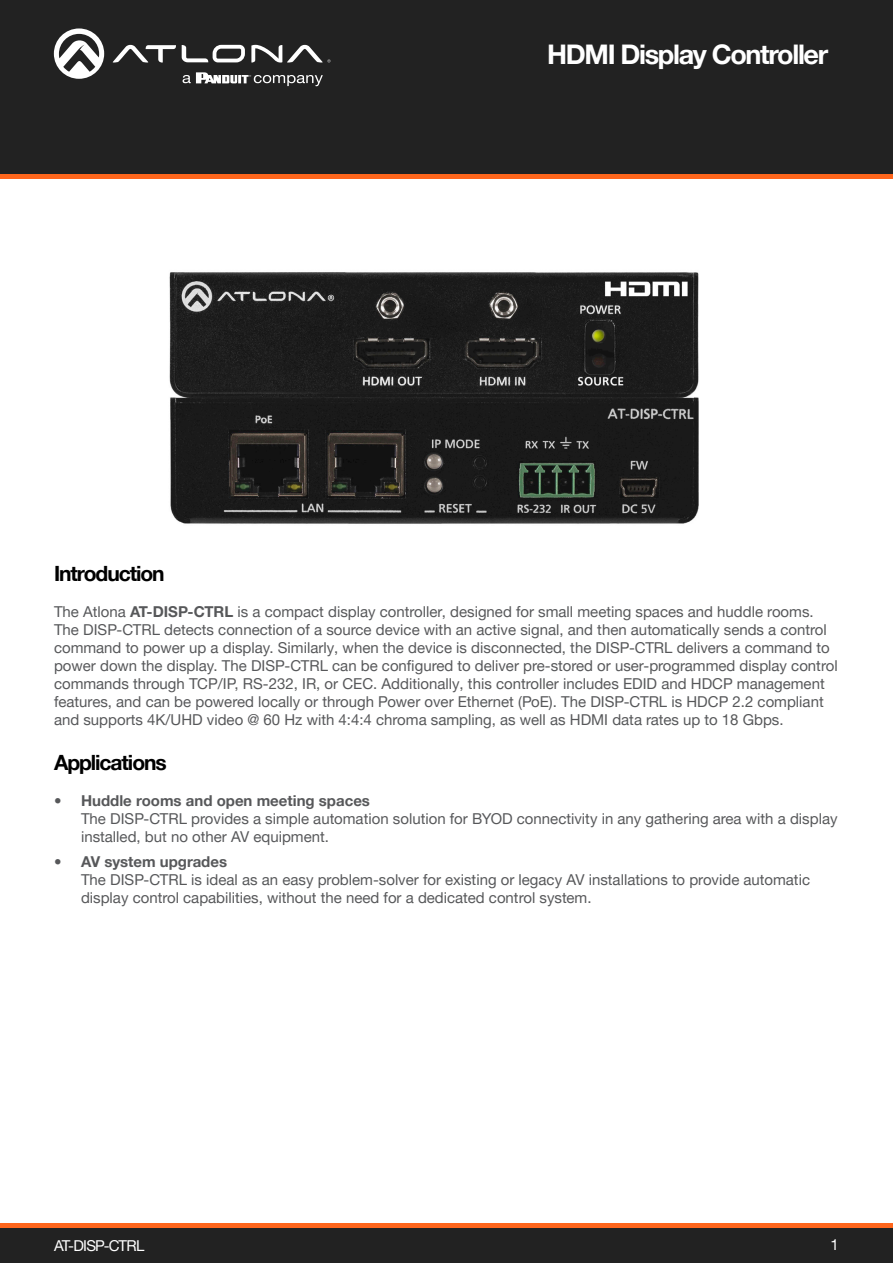
<style>
.page{position:relative;width:893px;height:1263px;background:#fff}
.page>*{position:absolute;margin:0;border:0;box-sizing:border-box;transform-origin:0 0}
.t1{font:700 27px "Helvetica Neue LTW1 G";letter-spacing:-.05em;color:#fff}
.Product_Type_First_P{font:700 21px "Helvetica Neue LTW1 G";letter-spacing:-.05em;color:#000}
.General_Text{font:15px/18px "Helvetica Neue LTW1 G";color:#57585a}
.t2{font:15px "Helvetica Neue LTW1 G";letter-spacing:-.05em;color:#fff}
.s1{font-weight:700}
</style>
<div class="page">
<div style="left:0;top:1227px;width:893px;height:36px;background:#222"></div>
<hr style="left:0;top:1223px;width:893px;height:4px;background:#ff661c">
<div style="left:0;top:0;width:893px;height:174px;background:#222"></div>
<hr style="left:0;top:174px;width:893px;height:4px;background:#ff661c">
<svg style="left:182px;top:45px;width:63px;height:17px"></svg>
<svg style="left:113px;top:45px;width:63px;height:18px"></svg>
<svg style="left:251px;top:45px;width:80px;height:18px"></svg>
<svg style="left:54px;top:28px;width:50px;height:51px"></svg>
<svg style="left:183px;top:72px;width:140px;height:14px"></svg>
<img style="left:169px;top:272px;width:530px;height:252px">
<p class="Product_Type_First_P" style="left:54px;top:560px;width:112px">Introduction</p>
<h1 class="t1" style="left:547px;top:38px;width:282px">HDMI Display Controller</h1>
<p class="General_Text" style="left:54px;top:603px;width:785px">The Atlona <span class="s1">AT-DISP-CTRL</span> is a compact display controller, designed for small meeting spaces and huddle rooms.<br>The DISP-CTRL detects connection of a source device with an active signal, and then automatically sends a control command to power up a display. Similarly, when the device is disconnected, the DISP-CTRL delivers a command to power down the display. The DISP-CTRL can be configured to deliver pre-stored or user-programmed display control commands through TCP/IP, RS-232, IR, or CEC. Additionally, this controller includes EDID and HDCP management features, and can be powered locally or through Power over Ethernet (PoE). The DISP-CTRL is HDCP 2.2 compliant and supports 4K/UHD video @ 60 Hz with 4:4:4 chroma sampling, as well as HDMI data rates up to 18 Gbps.</p>
<p class="Product_Type_First_P" style="left:54px;top:749px;width:114px">Applications</p>
<p class="General_Text" style="left:81px;top:792px;width:758px;text-indent:-27px"><span class="s1">• Huddle rooms and open meeting spaces<br></span>The DISP-CTRL provides a simple automation solution for BYOD connectivity in any gathering area with a display installed, but no other AV equipment.</p>
<p class="General_Text" style="left:81px;top:852px;width:731px;text-indent:-27px"><span class="s1">• AV system upgrades<br></span>The DISP-CTRL is ideal as an easy problem-solver for existing or legacy AV installations to provide automatic display control capabilities, without the need for a dedicated control system.</p>
<p class="t2" style="left:54px;top:1236px;width:92px">AT-DISP-CTRL</p>
<p class="t2" style="left:831px;top:1235px;width:10px">1</p>
</div>
